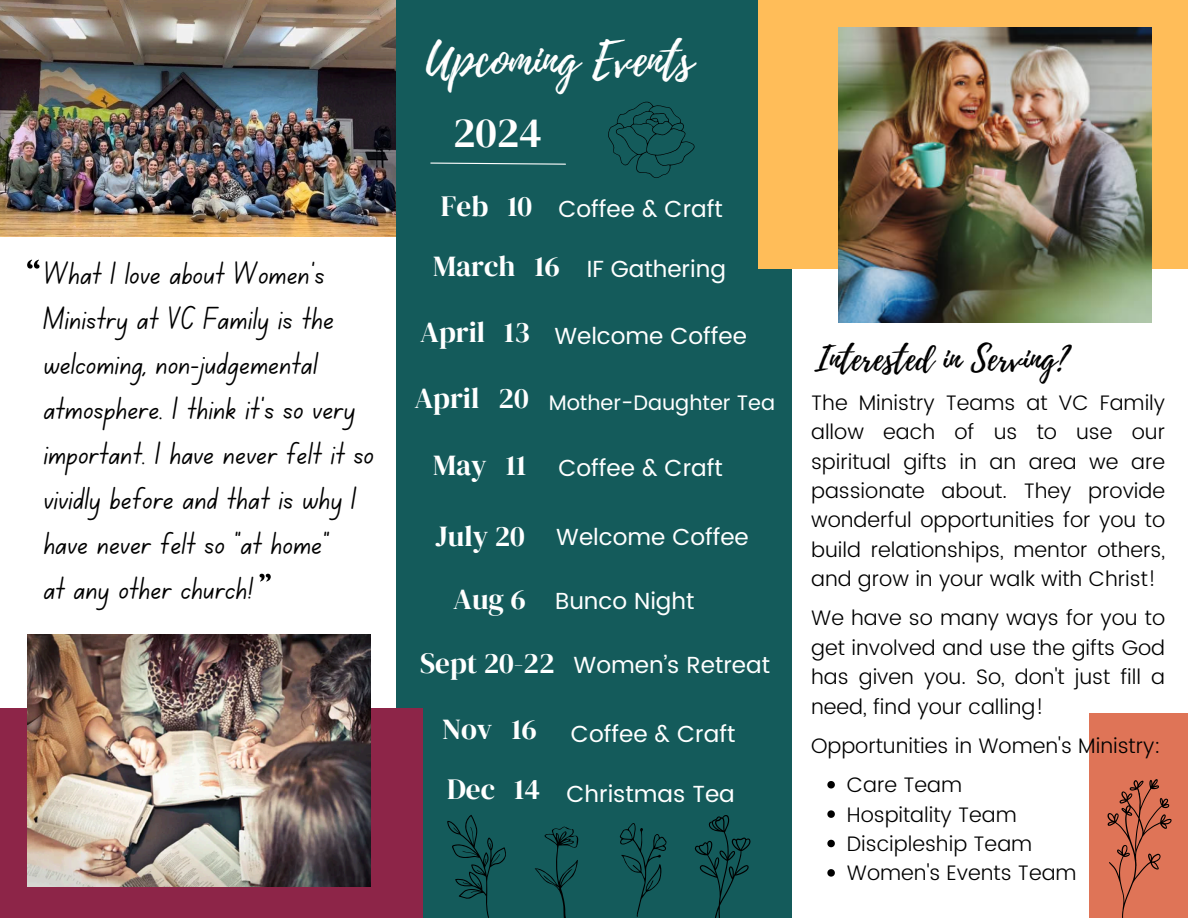
<style>
.page{position:relative;width:1188px;height:918px;background:#fff}
.page>*{position:absolute;margin:0;border:0;box-sizing:border-box;transform-origin:0 0}
.t1{font:46.65px "Playlist Script";color:#fff}
.t2{font:42.15px "DM Serif Display";color:#fff}
.t3{font:33.9px "Playlist Script";color:#000}
.t4{font:32.25px/45px "Canva School Font";color:#000}
.t5{font:29.1px "DM Serif Display";color:#fff}
.t6{font:23.25px "Poppins";color:#fff}
.t7{font:300 21px/29.4px "Poppins";color:#000;text-align:justify}
.t8{font:21px "Poppins";color:#fff}
</style>
<div class="page">
<div style="left:396px;top:0;width:396px;height:918px;background:#145b5b"></div>
<div style="left:1089px;top:713px;width:99px;height:205px;background:#df7457"></div>
<div style="left:0;top:708px;width:423px;height:210px;background:#8d2548"></div>
<div style="left:758px;top:0;width:430px;height:269px;background:#ffbd59"></div>
<img style="left:838px;top:27px;width:314px;height:295px">
<svg style="left:430px;top:162px;width:136px;height:3px"></svg>
<svg style="left:608px;top:102px;width:87px;height:76px"></svg>
<img style="left:0;top:0;width:396px;height:237px">
<img style="left:27px;top:634px;width:343px;height:252px">
<svg style="left:827px;top:781px;width:8px;height:8px"></svg>
<svg style="left:827px;top:810px;width:8px;height:8px"></svg>
<svg style="left:827px;top:840px;width:8px;height:7px"></svg>
<svg style="left:827px;top:869px;width:8px;height:8px"></svg>
<svg style="left:27px;top:260px;width:13px;height:9px"></svg>
<svg style="left:260px;top:574px;width:11px;height:7px"></svg>
<svg style="left:1107px;top:779px;width:65px;height:139px"></svg>
<svg style="left:447px;top:815px;width:59px;height:103px"></svg>
<svg style="left:535px;top:826px;width:44px;height:92px"></svg>
<svg style="left:620px;top:823px;width:47px;height:94px"></svg>
<svg style="left:695px;top:815px;width:56px;height:103px"></svg>
<h3 class="t4" style="left:43px;top:255px;width:332px">What I love about Women's<br>Ministry at VC Family is the welcoming, non-judgemental atmosphere. I think it's so very important. I have never felt it so vividly before and that is why I have never felt so "at home"<br>at any other church!</h3>
<p class="t1" style="left:426px;top:27px;width:269px">Upcoming Events</p>
<h3 class="t2" style="left:453px;top:104px;width:90px">2024</h3>
<p class="t5" style="left:441px;top:186px;width:93px">Feb 10</p>
<p class="t6" style="left:558px;top:195px;width:166px">Coffee &amp; Craft</p>
<h3 class="t5" style="left:433px;top:245px;width:128px">March 16</h3>
<p class="t6" style="left:587px;top:255px;width:141px">IF Gathering</p>
<h3 class="t5" style="left:420px;top:312px;width:111px">April 13</h3>
<h3 class="t5" style="left:414px;top:378px;width:116px">April 20</h3>
<p class="t5" style="left:433px;top:445px;width:95px">May 11</p>
<h2 class="t6" style="left:554px;top:322px;width:194px">Welcome Coffee</h2>
<h3 class="t8" style="left:549px;top:391px;width:228px">Mother-Daughter Tea</h3>
<p class="t6" style="left:558px;top:455px;width:166px">Coffee &amp; Craft</p>
<p class="t5" style="left:435px;top:515px;width:91px">July 20</p>
<p class="t6" style="left:556px;top:524px;width:194px">Welcome Coffee</p>
<p class="t5" style="left:453px;top:579px;width:74px">Aug 6</p>
<p class="t6" style="left:555px;top:587px;width:141px">Bunco Night</p>
<p class="t5" style="left:420px;top:643px;width:136px">Sept 20-22</p>
<p class="t6" style="left:574px;top:652px;width:198px">Women’s Retreat</p>
<p class="t5" style="left:442px;top:709px;width:96px">Nov 16</p>
<h2 class="t5" style="left:447px;top:769px;width:94px">Dec 14</h2>
<p class="t6" style="left:571px;top:721px;width:166px">Coffee &amp; Craft</p>
<p class="t6" style="left:566px;top:781px;width:170px">Christmas Tea</p>
<h3 class="t3" style="left:814px;top:335px;width:255px">Interested in Serving?</h3>
<h1 class="t7" style="left:811px;top:388px;width:356px">The Ministry Teams at VC Family allow each of us to use our spiritual gifts in an area we are passionate about. They provide wonderful opportunities for you to build relationships, mentor others, and grow in your walk with Christ!</h1>
<h1 class="t7" style="left:811px;top:603px;width:356px">We have so many ways for you to get involved and use the gifts God has given you. So, don't just fill a need, find your calling!</h1>
<p class="t7" style="left:811px;top:731px;width:351px">Opportunities in Women's Ministry:</p>
<p class="t7" style="left:847px;top:770px;width:117px">Care Team</p>
<h3 class="t7" style="left:847px;top:800px;width:171px">Hospitality Team</h3>
<p class="t7" style="left:847px;top:829px;width:187px">Discipleship Team</p>
<h3 class="t7" style="left:847px;top:858px;width:231px">Women's Events Team</h3>
</div>
